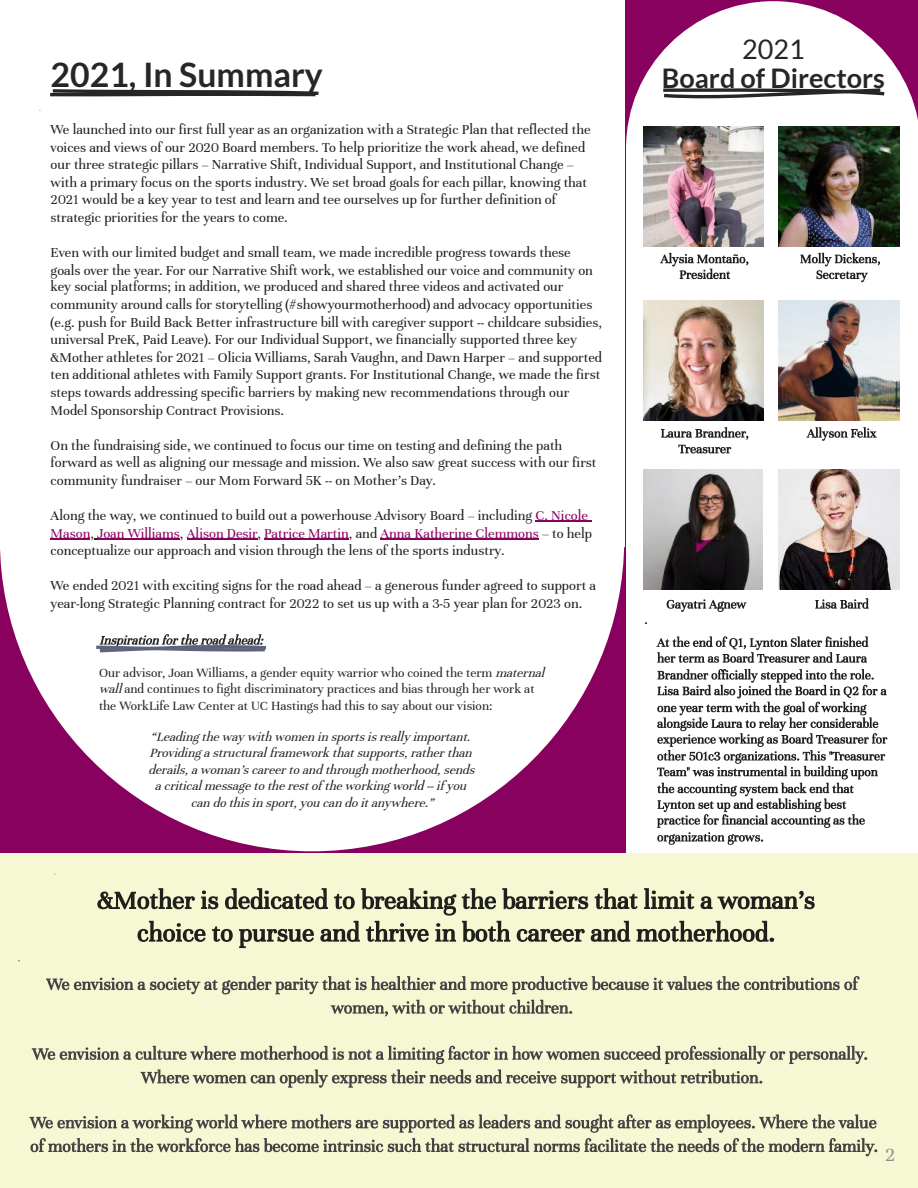
<style>
.page{position:relative;width:918px;height:1188px;background:#fff}
.page>*{position:absolute;margin:0;border:0;box-sizing:border-box;transform-origin:0 0}
.t1{font:700 33.75px "Lato";color:#262626}
.t2{font:700 27px "Lato";color:#262626}
.t3{font:27px "Lato";color:#262626}
.t4{font:20.25px "Unna";color:#8f8f8f}
.t5{font:14.7px/17.7px "Unna";color:#1f1f1c}
.t6{font:italic 13.5px/16.4px "Unna";letter-spacing:-.01em;color:#262626;text-align:center}
.t7{font:13.5px/16.4px "Unna";color:#262626}
.s1{color:#88015f}
.s2{font-style:italic}
</style>
<div class="page">
<div style="left:0;top:854px;width:918px;height:334px;background:#f6f8d4"></div>
<svg style="left:97px;top:888px;width:718px;height:60px"></svg>
<svg style="left:46px;top:976px;width:814px;height:18px"></svg>
<svg style="left:331px;top:1000px;width:241px;height:17px"></svg>
<svg style="left:32px;top:1046px;width:835px;height:42px"></svg>
<svg style="left:30px;top:1114px;width:847px;height:42px"></svg>
<img style="left:643px;top:148px;width:120px;height:98px">
<img style="left:779px;top:148px;width:120px;height:98px">
<img style="left:643px;top:300px;width:120px;height:121px">
<img style="left:643px;top:469px;width:120px;height:121px">
<img style="left:779px;top:469px;width:120px;height:121px">
<img style="left:779px;top:300px;width:120px;height:121px">
<svg style="left:0;top:539px;width:624px;height:312px"></svg>
<svg style="left:50px;top:89px;width:269px;height:8px"></svg>
<svg style="left:93px;top:634px;width:176px;height:20px"></svg>
<hr style="left:536px;top:521px;width:52px;height:1px;background:#88015f">
<hr style="left:51px;top:539px;width:39px;height:1px;background:#88015f">
<hr style="left:97px;top:539px;width:83px;height:1px;background:#88015f">
<hr style="left:187px;top:539px;width:70px;height:1px;background:#88015f">
<hr style="left:264px;top:539px;width:85px;height:1px;background:#88015f">
<hr style="left:380px;top:539px;width:159px;height:1px;background:#88015f">
<svg style="left:657px;top:636px;width:211px;height:27px"></svg>
<svg style="left:657px;top:669px;width:230px;height:176px"></svg>
<svg style="left:660px;top:253px;width:88px;height:26px"></svg>
<svg style="left:800px;top:253px;width:80px;height:29px"></svg>
<svg style="left:661px;top:427px;width:87px;height:27px"></svg>
<svg style="left:807px;top:427px;width:70px;height:14px"></svg>
<svg style="left:667px;top:599px;width:79px;height:13px"></svg>
<svg style="left:815px;top:598px;width:54px;height:11px"></svg>
<svg style="left:626px;top:1px;width:292px;height:147px"></svg>
<h1 class="t1" style="left:51px;top:53px;width:274px">2021, In Summary</h1>
<p class="t5" style="left:51px;top:121px;width:541px">We launched into our first full year as an organization with a Strategic Plan that reflected the voices and views of our 2020 Board members. To help prioritize the work ahead, we defined our three strategic pillars – Narrative Shift, Individual Support, and Institutional Change – with a primary focus on the sports industry. We set broad goals for each pillar, knowing that 2021 would be a key year to test and learn and tee ourselves up for further definition of strategic priorities for the years to come.</p>
<p class="t5" style="left:51px;top:243px;width:553px">Even with our limited budget and small team, we made incredible progress towards these goals over the year. For our Narrative Shift work, we established our voice and community on key social platforms; in addition, we produced and shared three videos and activated our community around calls for storytelling (#showyourmotherhood) and advocacy opportunities (e.g. push for Build Back Better infrastructure bill with caregiver support -- childcare subsidies, universal PreK, Paid Leave). For our Individual Support, we financially supported three key &amp;Mother athletes for 2021 – Olicia Williams, Sarah Vaughn, and Dawn Harper – and supported ten additional athletes with Family Support grants. For Institutional Change, we made the first steps towards addressing specific barriers by making new recommendations through our Model Sponsorship Contract Provisions.</p>
<p class="t5" style="left:51px;top:437px;width:547px">On the fundraising side, we continued to focus our time on testing and defining the path forward as well as aligning our message and mission. We also saw great success with our first community fundraiser – our Mom Forward 5K -- on Mother's Day.</p>
<p class="t5" style="left:51px;top:507px;width:543px">Along the way, we continued to build out a powerhouse Advisory Board – including <span class="s1">C. Nicole<br>Mason</span>, <span class="s1">Joan Williams</span>, <span class="s1">Alison Desir</span>, <span class="s1">Patrice Martin</span>, and <span class="s1">Anna Katherine Clemmons</span> – to help conceptualize our approach and vision through the lens of the sports industry.</p>
<p class="t5" style="left:51px;top:576px;width:547px">We ended 2021 with exciting signs for the road ahead – a generous funder agreed to support a year-long Strategic Planning contract for 2022 to set us up with a 3-5 year plan for 2023 on.</p>
<p class="t7" style="left:99px;top:665px;width:451px">Our advisor, Joan Williams, a gender equity warrior who coined the term <span class="s2">maternal wall</span>and continues to fight discriminatory practices and bias through her work at the WorkLife Law Center at UC Hastings had this to say about our vision:</p>
<p class="t6" style="left:148px;top:729px;width:331px">“Leading the way with women in sports is really important.<br>Providing a structural framework that supports, rather than derails, a woman’s career to and through motherhood,sends a critical message to the rest of the working world -- if you can do this in sport, you can do it anywhere.”</p>
<h2 class="t3" style="left:742px;top:32px;width:64px">2021</h2>
<h2 class="t2" style="left:662px;top:61px;width:225px">Board of Directors</h2>
<h3 class="t4" style="left:885px;top:1143px;width:12px">2</h3>
</div>
